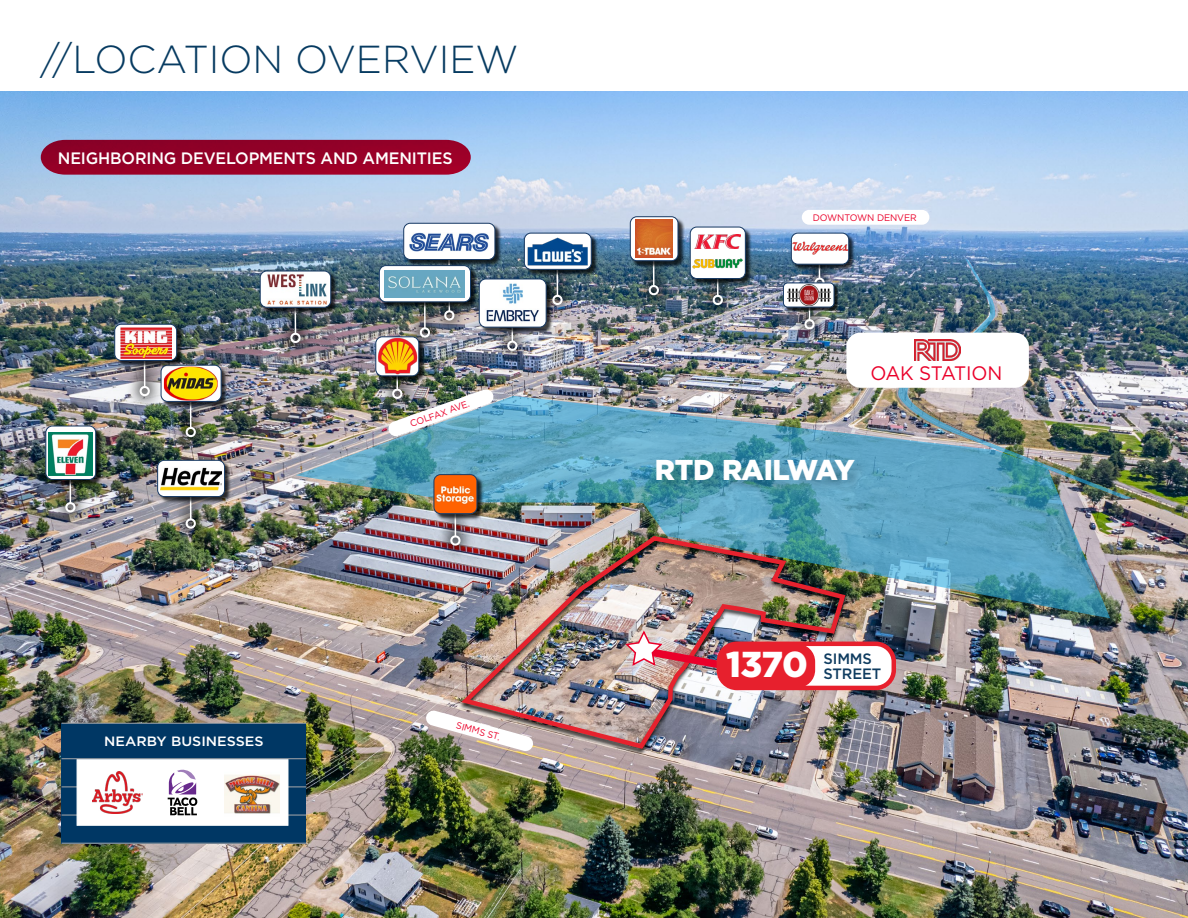
<style>
.page{position:relative;width:1188px;height:918px;background:#fff}
.page>*{position:absolute;margin:0;border:0;box-sizing:border-box;transform-origin:0 0}
.t1{font:300 39px "Gotham";color:#073b61}
.t2{font:900 36px "Gotham";color:#fff}
.t3{font:900 28.8px "Gotham";letter-spacing:-.015em;color:#fff}
.t4{font:19.5px "Gotham";letter-spacing:-.015em;color:#ea002a}
.t5{font:500 16.5px "Gotham";letter-spacing:-.01em;color:#fff}
.t6{font:500 15px/15px "Gotham";letter-spacing:-.01em;color:#0f3c60}
.t7{font:500 13.5px "Gotham";color:#fff;scale:1.06 1}
.t8{font:9.45px "Gotham";letter-spacing:-.01em;color:#ea002a}
</style>
<div class="page">
<img style="left:0;top:91px;width:1188px;height:827px">
<svg style="left:41px;top:140px;width:430px;height:35px;background:#96062e"></svg>
<svg style="left:425px;top:710px;width:33px;height:42px"></svg>
<img style="left:894px;top:259px;width:238px;height:240px">
<div style="left:846px;top:333px;width:183px;height:55px;background:#fff;border-radius:14px"></div>
<svg style="left:538px;top:276px;width:39px;height:43px"></svg>
<svg style="left:550px;top:276px;width:15px;height:31px"></svg>
<svg style="left:635px;top:268px;width:38px;height:41px"></svg>
<hr style="left:653px;top:260px;width:2px;height:26px;background:#fff">
<svg style="left:646px;top:284px;width:15px;height:14px"></svg>
<svg style="left:699px;top:285px;width:38px;height:34px"></svg>
<hr style="left:717px;top:271px;width:2px;height:25px;background:#fff">
<svg style="left:710px;top:294px;width:15px;height:13px"></svg>
<svg style="left:800px;top:271px;width:39px;height:31px"></svg>
<svg style="left:790px;top:280px;width:39px;height:63px"></svg>
<svg style="left:802px;top:271px;width:25px;height:61px"></svg>
<svg style="left:406px;top:309px;width:38px;height:42px"></svg>
<hr style="left:424px;top:302px;width:2px;height:26px;background:#fff">
<svg style="left:417px;top:326px;width:15px;height:14px"></svg>
<svg style="left:276px;top:314px;width:39px;height:43px"></svg>
<svg style="left:288px;top:314px;width:15px;height:31px"></svg>
<svg style="left:172px;top:408px;width:38px;height:43px"></svg>
<svg style="left:183px;top:408px;width:15px;height:32px"></svg>
<svg style="left:51px;top:486px;width:39px;height:40px"></svg>
<svg style="left:63px;top:486px;width:15px;height:29px"></svg>
<svg style="left:378px;top:383px;width:39px;height:13px"></svg>
<hr style="left:396px;top:367px;width:2px;height:23px;background:#fff">
<svg style="left:430px;top:309px;width:38px;height:25px"></svg>
<svg style="left:442px;top:309px;width:15px;height:14px"></svg>
<svg style="left:172px;top:503px;width:38px;height:39px"></svg>
<svg style="left:183px;top:503px;width:15px;height:28px"></svg>
<svg style="left:125px;top:367px;width:39px;height:43px"></svg>
<svg style="left:137px;top:367px;width:15px;height:32px"></svg>
<svg style="left:493px;top:334px;width:38px;height:31px"></svg>
<hr style="left:511px;top:315px;width:2px;height:27px;background:#fff">
<svg style="left:505px;top:340px;width:15px;height:13px"></svg>
<div style="left:525px;top:234px;width:73px;height:42px;background:#000;opacity:.75"></div>
<svg style="left:524px;top:233px;width:67px;height:36px"></svg>
<div style="left:524px;top:233px;width:68px;height:37px;border:1px solid #173963;border-radius:7px"></div>
<div style="left:631px;top:218px;width:54px;height:50px;background:#000;opacity:.75"></div>
<div style="left:630px;top:217px;width:48px;height:44px;background:#fff;border-radius:7px"></div>
<img style="left:635px;top:220px;width:38px;height:38px">
<div style="left:630px;top:216px;width:48px;height:45px;border:1px solid #173963;border-radius:7px"></div>
<div style="left:691px;top:228px;width:61px;height:57px;background:#000;opacity:.75"></div>
<div style="left:690px;top:227px;width:55px;height:52px;background:#fff;border-radius:7px"></div>
<img style="left:695px;top:234px;width:46px;height:14px">
<div style="left:690px;top:227px;width:56px;height:52px;border:1px solid #173963;border-radius:7px"></div>
<div style="left:792px;top:234px;width:64px;height:37px;background:#000;opacity:.75"></div>
<div style="left:791px;top:233px;width:58px;height:31px;background:#fff;border-radius:7px"></div>
<img style="left:793px;top:241px;width:54px;height:14px">
<div style="left:791px;top:233px;width:58px;height:31px;border:1px solid #173963;border-radius:7px"></div>
<div style="left:785px;top:284px;width:53px;height:27px;background:#000;opacity:.75"></div>
<div style="left:783px;top:283px;width:51px;height:24px;background:#fff;border-radius:4px"></div>
<div style="left:783px;top:283px;width:51px;height:24px;border:1px solid #173963;border-radius:4px"></div>
<div style="left:380px;top:267px;width:98px;height:42px;background:#000;opacity:.75"></div>
<svg style="left:379px;top:266px;width:92px;height:36px"></svg>
<div style="left:379px;top:265px;width:92px;height:37px;border:1px solid #173963;border-radius:7px"></div>
<div style="left:261px;top:272px;width:77px;height:42px;background:#000;opacity:.75"></div>
<div style="left:260px;top:271px;width:71px;height:36px;background:#fff;border-radius:7px"></div>
<img style="left:267px;top:274px;width:60px;height:31px">
<div style="left:260px;top:271px;width:71px;height:37px;border:1px solid #173963;border-radius:7px"></div>
<div style="left:162px;top:366px;width:66px;height:42px;background:#000;opacity:.75"></div>
<svg style="left:161px;top:365px;width:60px;height:36px"></svg>
<img style="left:164px;top:367px;width:54px;height:33px">
<div style="left:161px;top:365px;width:60px;height:37px;border:1px solid #173963;border-radius:7px"></div>
<div style="left:47px;top:427px;width:56px;height:59px;background:#000;opacity:.75"></div>
<svg style="left:46px;top:426px;width:50px;height:53px"></svg>
<img style="left:49px;top:432px;width:44px;height:43px">
<div style="left:46px;top:426px;width:50px;height:54px;border:1px solid #173963;border-radius:7px"></div>
<div style="left:376px;top:338px;width:50px;height:45px;background:#000;opacity:.75"></div>
<img style="left:376px;top:338px;width:43px;height:37px">
<div style="left:376px;top:337px;width:43px;height:39px;border:1px solid #173963;border-radius:7px"></div>
<div style="left:404px;top:224px;width:98px;height:42px;background:#000;opacity:.75"></div>
<div style="left:404px;top:223px;width:91px;height:37px;background:#fff;border-radius:7px"></div>
<img style="left:410px;top:233px;width:79px;height:19px">
<div style="left:403px;top:223px;width:92px;height:37px;border:1px solid #173963;border-radius:7px"></div>
<div style="left:158px;top:461px;width:74px;height:42px;background:#000;opacity:.75"></div>
<div style="left:158px;top:460px;width:67px;height:37px;background:#fff;border-radius:7px"></div>
<div style="left:157px;top:460px;width:68px;height:37px;border:1px solid #173963;border-radius:7px"></div>
<div style="left:115px;top:325px;width:68px;height:42px;background:#000;opacity:.75"></div>
<svg style="left:115px;top:324px;width:62px;height:36px"></svg>
<div style="left:114px;top:324px;width:63px;height:37px;border:1px solid #173963;border-radius:7px"></div>
<div style="left:480px;top:280px;width:73px;height:54px;background:#000;opacity:.75"></div>
<div style="left:479px;top:279px;width:67px;height:48px;background:#fff;border-radius:7px"></div>
<div style="left:479px;top:279px;width:67px;height:48px;border:1px solid #173963;border-radius:7px"></div>
<img style="left:528px;top:237px;width:60px;height:28px">
<img style="left:295px;top:396px;width:815px;height:222px">
<img style="left:387px;top:388px;width:107px;height:49px">
<div style="left:802px;top:210px;width:127px;height:15px;background:#fff;border-radius:7px"></div>
<div style="left:458px;top:536px;width:391px;height:219px;background:#000;opacity:.75"></div>
<img style="left:457px;top:534px;width:391px;height:217px">
<div style="left:719px;top:644px;width:175px;height:44px;background:#fff;border-radius:18px"></div>
<div style="left:717px;top:642px;width:179px;height:48px;border:4px solid #e7202d;border-radius:18px"></div>
<div style="left:719px;top:644px;width:96px;height:44px;background:#e7202d;border-radius:18px"></div>
<img style="left:624px;top:630px;width:109px;height:44px">
<img style="left:486px;top:283px;width:53px;height:39px">
<img style="left:385px;top:271px;width:80px;height:26px">
<img style="left:121px;top:327px;width:50px;height:31px">
<img style="left:161px;top:467px;width:60px;height:24px">
<div style="left:62px;top:723px;width:244px;height:121px;background:#003764"></div>
<hr style="left:62px;top:723px;width:244px;height:1px;background:#a8a8aa">
<hr style="left:62px;top:758px;width:244px;height:1px;background:#a8a8aa">
<hr style="left:62px;top:787px;width:244px;height:1px;background:#a8a8aa">
<hr style="left:62px;top:815px;width:244px;height:1px;background:#a8a8aa">
<hr style="left:62px;top:843px;width:244px;height:1px;background:#a8a8aa">
<div style="left:655px;top:459px;width:214px;height:36px;background:#000;opacity:.2"></div>
<div style="left:77px;top:759px;width:211px;height:67px;background:#fff;border:1px solid #fff"></div>
<img style="left:93px;top:771px;width:50px;height:43px">
<svg style="left:168px;top:770px;width:29px;height:45px"></svg>
<img style="left:225px;top:775px;width:54px;height:39px">
<img style="left:915px;top:339px;width:45px;height:21px">
<img style="left:693px;top:259px;width:50px;height:10px">
<div style="left:435px;top:476px;width:49px;height:44px;background:#000;opacity:.75"></div>
<img style="left:434px;top:475px;width:43px;height:39px">
<div style="left:434px;top:474px;width:43px;height:40px;border:1px solid #173963;border-radius:7px"></div>
<img style="left:787px;top:285px;width:43px;height:20px">
<h1 class="t1" style="left:40px;top:34px;width:480px">//LOCATION OVERVIEW</h1>
<p class="t5" style="left:58px;top:147px;width:396px">NEIGHBORING DEVELOPMENTS AND AMENITIES</p>
<p class="t7" style="left:104px;top:733px;width:152px">NEARBY BUSINESSES</p>
<p class="t8" style="left:408px;top:418px;width:64px;rotate:-19deg">COLFAX AVE.</p>
<p class="t8" style="left:458px;top:719px;width:47px;rotate:16deg">SIMMS ST.</p>
<p class="t8" style="left:813px;top:212px;width:105px">DOWNTOWN DENVER</p>
<p class="t4" style="left:870px;top:360px;width:133px">OAK STATION</p>
<h3 class="t3" style="left:655px;top:450px;width:201px">RTD RAILWAY</h3>
<h2 class="t2" style="left:726px;top:639px;width:83px">1370</h2>
<p class="t6" style="left:824px;top:651px;width:59px">SIMMS<br>STREET</p>
</div>
